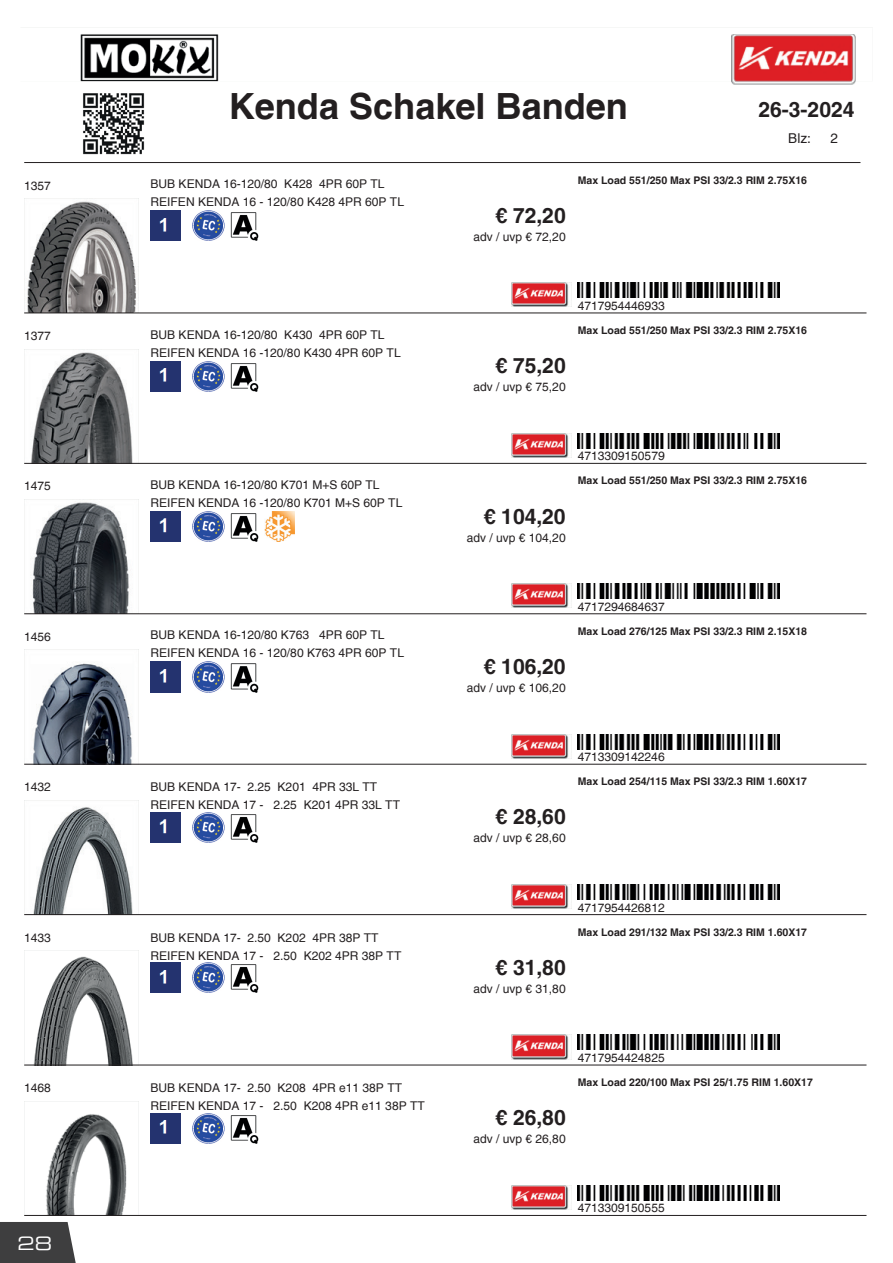
<style>
.page{position:relative;width:893px;height:1263px;background:#fff}
.page>*{position:absolute;margin:0;border:0;box-sizing:border-box;transform-origin:0 0}
.t1{font:700 36.15px "Helvetica";color:#231f20}
.t2{font:700 21px "Helvetica";color:#231f20}
.t3{font:18px "Eurostile Extended Two";color:#fff}
.t4{font:13.5px "Helvetica";color:#231f20}
.t5{font:12px/18px "Helvetica";color:#231f20}
.t6{font:700 10.5px "Helvetica";color:#231f20}
</style>
<div class="page">
<div style="left:0;top:1222px;width:76px;height:41px;background:#3e3e3f"></div>
<img style="left:80px;top:34px;width:776px;height:47px">
<hr style="left:24px;top:162px;width:836px;height:1px;background:#231f20">
<img style="left:512px;top:283px;width:60px;height:24px">
<img style="left:24px;top:200px;width:115px;height:113px">
<img style="left:578px;top:283px;width:201px;height:15px">
<img style="left:151px;top:211px;width:30px;height:30px">
<img style="left:193px;top:211px;width:31px;height:30px">
<img style="left:230px;top:212px;width:29px;height:29px">
<hr style="left:24px;top:313px;width:842px;height:1px;background:#231f20">
<img style="left:512px;top:433px;width:60px;height:24px">
<img style="left:24px;top:349px;width:115px;height:114px">
<img style="left:578px;top:433px;width:201px;height:15px">
<img style="left:151px;top:361px;width:30px;height:30px">
<img style="left:193px;top:361px;width:31px;height:30px">
<img style="left:230px;top:363px;width:29px;height:28px">
<hr style="left:24px;top:463px;width:842px;height:1px;background:#231f20">
<img style="left:512px;top:584px;width:60px;height:24px">
<img style="left:24px;top:499px;width:115px;height:114px">
<img style="left:578px;top:584px;width:201px;height:15px">
<img style="left:151px;top:511px;width:30px;height:31px">
<img style="left:193px;top:511px;width:31px;height:31px">
<img style="left:230px;top:513px;width:29px;height:29px">
<img style="left:265px;top:511px;width:30px;height:31px">
<hr style="left:24px;top:613px;width:842px;height:1px;background:#231f20">
<img style="left:512px;top:734px;width:60px;height:24px">
<img style="left:24px;top:651px;width:115px;height:113px">
<img style="left:578px;top:734px;width:201px;height:15px">
<img style="left:151px;top:662px;width:30px;height:30px">
<img style="left:193px;top:662px;width:31px;height:30px">
<img style="left:230px;top:663px;width:29px;height:29px">
<hr style="left:24px;top:764px;width:842px;height:1px;background:#231f20">
<img style="left:512px;top:884px;width:60px;height:24px">
<img style="left:24px;top:800px;width:115px;height:114px">
<img style="left:578px;top:884px;width:201px;height:15px">
<img style="left:151px;top:812px;width:30px;height:30px">
<img style="left:193px;top:812px;width:31px;height:30px">
<img style="left:230px;top:814px;width:29px;height:28px">
<hr style="left:24px;top:914px;width:842px;height:1px;background:#231f20">
<img style="left:512px;top:1035px;width:60px;height:24px">
<img style="left:24px;top:952px;width:115px;height:113px">
<img style="left:578px;top:1035px;width:201px;height:15px">
<img style="left:151px;top:963px;width:30px;height:30px">
<img style="left:193px;top:963px;width:31px;height:30px">
<img style="left:230px;top:964px;width:29px;height:29px">
<hr style="left:24px;top:1065px;width:842px;height:1px;background:#231f20">
<img style="left:512px;top:1185px;width:60px;height:24px">
<img style="left:24px;top:1101px;width:115px;height:114px">
<img style="left:578px;top:1185px;width:201px;height:15px">
<img style="left:151px;top:1113px;width:30px;height:30px">
<img style="left:193px;top:1113px;width:31px;height:30px">
<img style="left:230px;top:1115px;width:29px;height:28px">
<hr style="left:24px;top:1215px;width:842px;height:1px;background:#231f20">
<img style="left:731px;top:34px;width:124px;height:51px">
<img style="left:83px;top:93px;width:62px;height:62px">
<h1 class="t1" style="left:229px;top:84px;width:401px">Kenda Schakel Banden</h1>
<h2 class="t2" style="left:758px;top:97px;width:97px">26-3-2024</h2>
<p class="t4" style="left:788px;top:130px;width:24px">Blz:</p>
<p class="t4" style="left:830px;top:130px;width:9px">2</p>
<p class="t6" style="left:578px;top:173px;width:231px">Max Load 551/250 Max PSI 33/2.3 RIM 2.75X16</p>
<p class="t5" style="left:24px;top:176px;width:28px">1357</p>
<p class="t5" style="left:151px;top:175px;width:255px">BUB KENDA 16-120/80 K428 4PR 60P TL<br>REIFEN KENDA 16 - 120/80 K428 4PR 60P TL</p>
<h2 class="t2" style="left:495px;top:202px;width:72px">€ 72,20</h2>
<p class="t5" style="left:473px;top:228px;width:94px">adv / uvp € 72,20</p>
<p class="t5" style="left:24px;top:327px;width:28px">1377</p>
<p class="t5" style="left:151px;top:325px;width:252px">BUB KENDA 16-120/80 K430 4PR 60P TL<br>REIFEN KENDA 16 -120/80 K430 4PR 60P TL</p>
<p class="t5" style="left:24px;top:477px;width:28px">1475</p>
<p class="t5" style="left:151px;top:476px;width:253px">BUB KENDA 16-120/80 K701 M+S 60P TL<br>REIFEN KENDA 16 -120/80 K701 M+S 60P TL</p>
<p class="t5" style="left:24px;top:628px;width:28px">1456</p>
<p class="t5" style="left:151px;top:626px;width:255px">BUB KENDA 16-120/80 K763 4PR 60P TL<br>REIFEN KENDA 16 - 120/80 K763 4PR 60P TL</p>
<p class="t5" style="left:24px;top:778px;width:28px">1432</p>
<p class="t5" style="left:151px;top:778px;width:251px">BUB KENDA 17- 2.25 K201 4PR 33L TT<br>REIFEN KENDA 17 - 2.25 K201 4PR 33L TT</p>
<p class="t5" style="left:24px;top:928px;width:28px">1433</p>
<p class="t5" style="left:151px;top:928px;width:252px">BUB KENDA 17- 2.50 K202 4PR 38P TT<br>REIFEN KENDA 17 - 2.50 K202 4PR 38P TT</p>
<p class="t5" style="left:24px;top:1079px;width:28px">1468</p>
<p class="t5" style="left:151px;top:1079px;width:276px">BUB KENDA 17- 2.50 K208 4PR e11 38P TT<br>REIFEN KENDA 17 - 2.50 K208 4PR e11 38P TT</p>
<h3 class="t3" style="left:17px;top:1231px;width:36px">28</h3>
<h2 class="t2" style="left:495px;top:353px;width:72px">€ 75,20</h2>
<p class="t5" style="left:473px;top:378px;width:94px">adv / uvp € 75,20</p>
<p class="t5" style="left:578px;top:297px;width:88px">4717954446933</p>
<p class="t6" style="left:578px;top:324px;width:231px">Max Load 551/250 Max PSI 33/2.3 RIM 2.75X16</p>
<h2 class="t2" style="left:484px;top:503px;width:83px">€ 104,20</h2>
<p class="t5" style="left:467px;top:528px;width:100px">adv / uvp € 104,20</p>
<p class="t5" style="left:578px;top:447px;width:88px">4713309150579</p>
<p class="t6" style="left:578px;top:474px;width:231px">Max Load 551/250 Max PSI 33/2.3 RIM 2.75X16</p>
<h2 class="t2" style="left:484px;top:654px;width:83px">€ 106,20</h2>
<p class="t5" style="left:467px;top:679px;width:100px">adv / uvp € 106,20</p>
<p class="t5" style="left:578px;top:598px;width:88px">4717294684637</p>
<p class="t6" style="left:578px;top:625px;width:231px">Max Load 276/125 Max PSI 33/2.3 RIM 2.15X18</p>
<h2 class="t2" style="left:495px;top:804px;width:72px">€ 28,60</h2>
<p class="t5" style="left:473px;top:829px;width:94px">adv / uvp € 28,60</p>
<p class="t5" style="left:578px;top:748px;width:88px">4713309142246</p>
<p class="t6" style="left:578px;top:775px;width:231px">Max Load 254/115 Max PSI 33/2.3 RIM 1.60X17</p>
<h2 class="t2" style="left:495px;top:954px;width:72px">€ 31,80</h2>
<p class="t5" style="left:473px;top:980px;width:94px">adv / uvp € 31,80</p>
<p class="t5" style="left:578px;top:898px;width:88px">4717954426812</p>
<p class="t6" style="left:578px;top:925px;width:231px">Max Load 291/132 Max PSI 33/2.3 RIM 1.60X17</p>
<h2 class="t2" style="left:495px;top:1105px;width:72px">€ 26,80</h2>
<p class="t5" style="left:473px;top:1130px;width:94px">adv / uvp € 26,80</p>
<p class="t5" style="left:578px;top:1049px;width:88px">4717954424825</p>
<p class="t6" style="left:578px;top:1076px;width:237px">Max Load 220/100 Max PSI 25/1.75 RIM 1.60X17</p>
<p class="t5" style="left:578px;top:1199px;width:88px">4713309150555</p>
</div>
